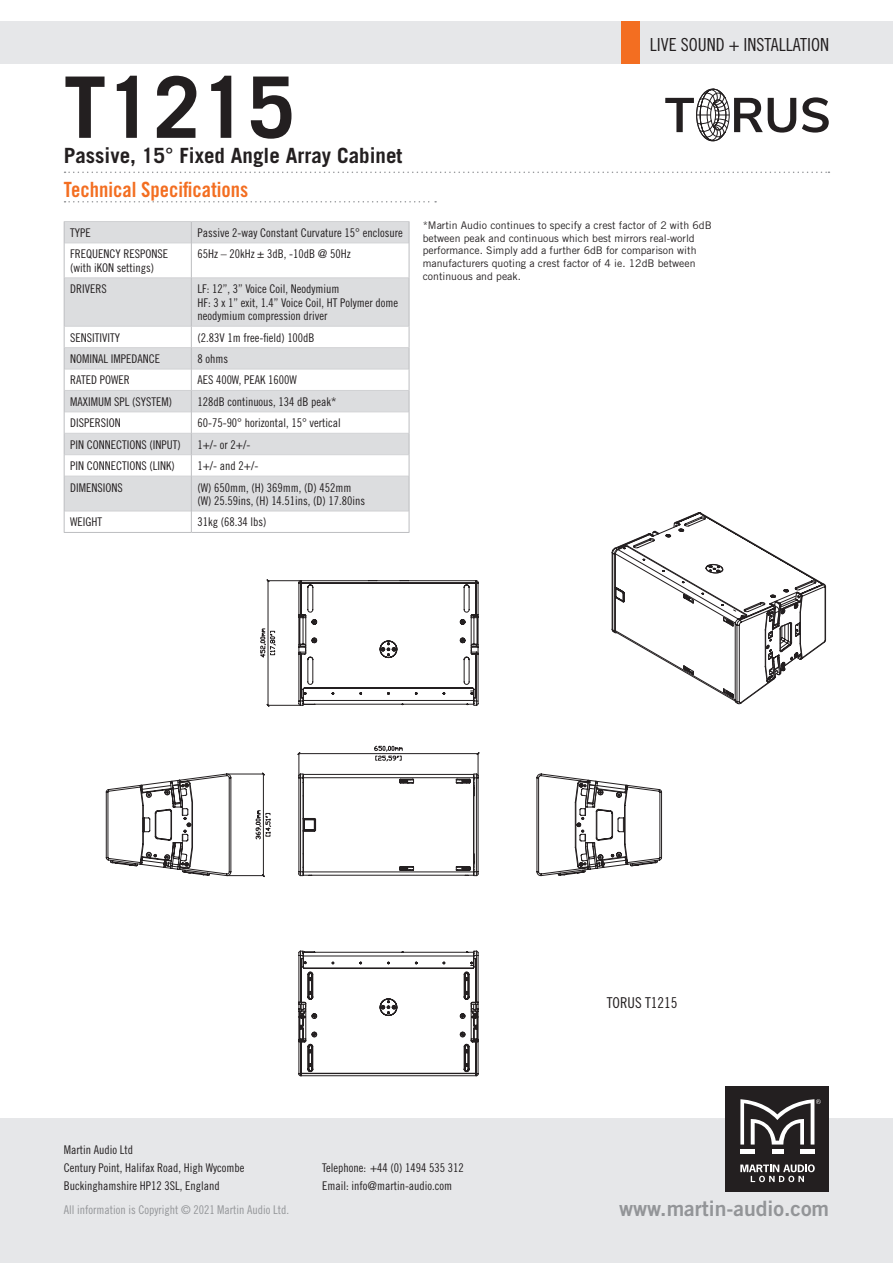
<style>
.page{position:relative;width:893px;height:1263px;background:#fff}
.page>*{position:absolute;margin:0;border:0;box-sizing:border-box;transform-origin:0 0}
.t1{font:700 84.9px "Trade Gothic";color:#231f20}
.t2{font:21.15px "Trade Gothic Bold Two";color:#939598}
.t3{font:700 21px "Trade Gothic";color:#231f20}
.t4{font:21px "Trade Gothic Bold Cond Twenty";color:#f36e21}
.t5{font:18px "Trade Gothic Cond Eighteen";color:#231f20}
.t6{font:15px "Trade Gothic Cond Eighteen";color:#231f20}
.t7{font:12px/13.5px "Trade Gothic Cond Eighteen";color:#231f20}
.t8{font:12px "Trade Gothic Cond Eighteen";color:#939598}
.t9{font:10.5px/12.6px "Trade Gothic";color:#231f20}
</style>
<div class="page">
<div style="left:0;top:21px;width:893px;height:43px;background:#e6e7e9"></div>
<div style="left:0;top:1118px;width:893px;height:145px;background:#e6e7e9"></div>
<div style="left:725px;top:1086px;width:104px;height:106px;background:#231f20"></div>
<div style="left:740px;top:1149px;width:15px;height:5px;background:#fff"></div>
<div style="left:800px;top:1149px;width:14px;height:5px;background:#fff"></div>
<div style="left:772px;top:1149px;width:11px;height:5px;background:#fff"></div>
<svg style="left:740px;top:1164px;width:75px;height:18px"></svg>
<svg style="left:740px;top:1099px;width:81px;height:46px"></svg>
<svg style="left:65px;top:172px;width:764px;height:1px"></svg>
<svg style="left:802px;top:97px;width:27px;height:36px"></svg>
<svg style="left:665px;top:89px;width:131px;height:52px"></svg>
<div style="left:696px;top:89px;width:34px;height:52px;border:1px solid #231f20;border-radius:50%"></div>
<div style="left:622px;top:21px;width:18px;height:43px;background:#f36e21"></div>
<svg style="left:298px;top:950px;width:181px;height:126px"></svg>
<svg style="left:65px;top:201px;width:371px;height:2px"></svg>
<div style="left:65px;top:222px;width:344px;height:21px;background:#dcdddf"></div>
<svg style="left:65px;top:244px;width:344px;height:267px;fill:#dcdddf"></svg>
<hr style="left:64px;top:221px;width:127px;height:1px;background:#d1d2d4">
<hr style="left:191px;top:221px;width:218px;height:1px;background:#d1d2d4">
<hr style="left:65px;top:243px;width:126px;height:1px;background:#d1d2d4">
<hr style="left:192px;top:243px;width:217px;height:1px;background:#d1d2d4">
<hr style="left:65px;top:277px;width:126px;height:1px;background:#d1d2d4">
<hr style="left:192px;top:277px;width:217px;height:1px;background:#d1d2d4">
<hr style="left:65px;top:326px;width:126px;height:1px;background:#d1d2d4">
<hr style="left:192px;top:326px;width:217px;height:1px;background:#d1d2d4">
<hr style="left:65px;top:347px;width:126px;height:1px;background:#d1d2d4">
<hr style="left:192px;top:347px;width:217px;height:1px;background:#d1d2d4">
<hr style="left:65px;top:369px;width:126px;height:1px;background:#d1d2d4">
<hr style="left:192px;top:369px;width:217px;height:1px;background:#d1d2d4">
<hr style="left:65px;top:390px;width:126px;height:1px;background:#d1d2d4">
<hr style="left:192px;top:390px;width:217px;height:1px;background:#d1d2d4">
<hr style="left:65px;top:411px;width:126px;height:1px;background:#d1d2d4">
<hr style="left:192px;top:411px;width:217px;height:1px;background:#d1d2d4">
<hr style="left:65px;top:433px;width:126px;height:1px;background:#d1d2d4">
<hr style="left:192px;top:433px;width:217px;height:1px;background:#d1d2d4">
<hr style="left:65px;top:454px;width:126px;height:1px;background:#d1d2d4">
<hr style="left:192px;top:454px;width:217px;height:1px;background:#d1d2d4">
<hr style="left:65px;top:476px;width:126px;height:1px;background:#d1d2d4">
<hr style="left:192px;top:476px;width:217px;height:1px;background:#d1d2d4">
<hr style="left:65px;top:511px;width:126px;height:1px;background:#d1d2d4">
<svg style="left:64px;top:222px;width:1px;height:21px"></svg>
<svg style="left:191px;top:222px;width:1px;height:21px"></svg>
<svg style="left:409px;top:222px;width:1px;height:21px"></svg>
<hr style="left:64px;top:243px;width:1px;height:35px;background:#bcbdc0">
<hr style="left:191px;top:243px;width:1px;height:35px;background:#bcbdc0">
<hr style="left:409px;top:243px;width:1px;height:35px;background:#bcbdc0">
<hr style="left:64px;top:278px;width:1px;height:48px;background:#bcbdc0">
<hr style="left:191px;top:278px;width:1px;height:48px;background:#bcbdc0">
<hr style="left:409px;top:278px;width:1px;height:48px;background:#bcbdc0">
<svg style="left:64px;top:326px;width:1px;height:150px"></svg>
<svg style="left:191px;top:326px;width:1px;height:150px"></svg>
<svg style="left:409px;top:326px;width:1px;height:150px"></svg>
<hr style="left:64px;top:476px;width:1px;height:35px;background:#bcbdc0">
<hr style="left:191px;top:476px;width:1px;height:35px;background:#bcbdc0">
<hr style="left:409px;top:476px;width:1px;height:35px;background:#bcbdc0">
<svg style="left:64px;top:511px;width:1px;height:21px"></svg>
<svg style="left:106px;top:511px;width:720px;height:367px"></svg>
<hr style="left:64px;top:532px;width:127px;height:1px;background:#bcbdc0">
<hr style="left:191px;top:532px;width:218px;height:1px;background:#bcbdc0">
<h1 class="t1" style="left:64px;top:55px;width:233px">T1215</h1>
<h3 class="t3" style="left:64px;top:143px;width:340px">Passive, 15° Fixed Angle Array Cabinet</h3>
<h3 class="t4" style="left:64px;top:177px;width:186px">Technical Specifications</h3>
<p class="t7" style="left:70px;top:226px;width:22px">TYPE</p>
<p class="t7" style="left:197px;top:226px;width:207px">Passive 2-way Constant Curvature 15° enclosure</p>
<p class="t7" style="left:70px;top:247px;width:99px">FREQUENCY RESPONSE (with iKON settings)</p>
<p class="t7" style="left:197px;top:247px;width:155px">65Hz – 20kHz ± 3dB, -10dB @ 50Hz</p>
<p class="t7" style="left:70px;top:282px;width:38px">DRIVERS</p>
<p class="t7" style="left:197px;top:282px;width:202px">LF: 12”, 3” Voice Coil, Neodymium<br>HF: 3 x 1” exit, 1.4” Voice Coil, HT Polymer dome neodymium compression driver</p>
<p class="t7" style="left:70px;top:330px;width:51px">SENSITIVITY</p>
<p class="t7" style="left:197px;top:330px;width:119px">(2.83V 1m free-field) 100dB</p>
<p class="t7" style="left:70px;top:352px;width:91px">NOMINAL IMPEDANCE</p>
<p class="t7" style="left:197px;top:352px;width:32px">8 ohms</p>
<p class="t7" style="left:70px;top:373px;width:61px">RATED POWER</p>
<p class="t7" style="left:197px;top:373px;width:101px">AES 400W, PEAK 1600W</p>
<p class="t7" style="left:70px;top:395px;width:103px">MAXIMUM SPL (SYSTEM)</p>
<p class="t7" style="left:197px;top:395px;width:141px">128dB continuous, 134 dB peak*</p>
<p class="t7" style="left:70px;top:416px;width:52px">DISPERSION</p>
<p class="t7" style="left:197px;top:416px;width:145px">60-75-90° horizontal, 15° vertical</p>
<p class="t7" style="left:70px;top:437px;width:112px">PIN CONNECTIONS (INPUT)</p>
<p class="t7" style="left:197px;top:437px;width:55px">1+/- or 2+/-</p>
<p class="t7" style="left:70px;top:459px;width:106px">PIN CONNECTIONS (LINK)</p>
<p class="t7" style="left:197px;top:459px;width:63px">1+/- and 2+/-</p>
<p class="t7" style="left:70px;top:480px;width:54px">DIMENSIONS</p>
<p class="t7" style="left:197px;top:480px;width:169px">(W) 650mm, (H) 369mm, (D) 452mm (W) 25.59ins, (H) 14.51ins, (D) 17.80ins</p>
<p class="t7" style="left:70px;top:515px;width:33px">WEIGHT</p>
<p class="t7" style="left:197px;top:515px;width:71px">31kg (68.34 lbs)</p>
<h3 class="t5" style="left:650px;top:34px;width:181px">LIVE SOUND + INSTALLATION</h3>
<p class="t9" style="left:423px;top:219px;width:290px">*Martin Audio continues to specify a crest factor of 2 with 6dB between peak and continuous which best mirrors real-world performance. Simply add a further 6dB for comparison with manufacturers quoting a crest factor of 4 ie. 12dB between continuous and peak.</p>
<p class="t6" style="left:607px;top:993px;width:72px">TORUS T1215</p>
<p class="t7" style="left:64px;top:1140px;width:182px;line-height:18px">Martin Audio Ltd<br>Century Point, Halifax Road, High Wycombe<br>Buckinghamshire HP12 3SL, England</p>
<p class="t8" style="left:64px;top:1202px;width:227px">All information is Copyright © 2021 Martin Audio Ltd.</p>
<p class="t7" style="left:322px;top:1158px;width:143px;line-height:18px">Telephone: +44 (0) 1494 535 312<br>Email: info@martin-audio.com</p>
<h2 class="t2" style="left:619px;top:1196px;width:212px">www.martin-audio.com</h2>
</div>
